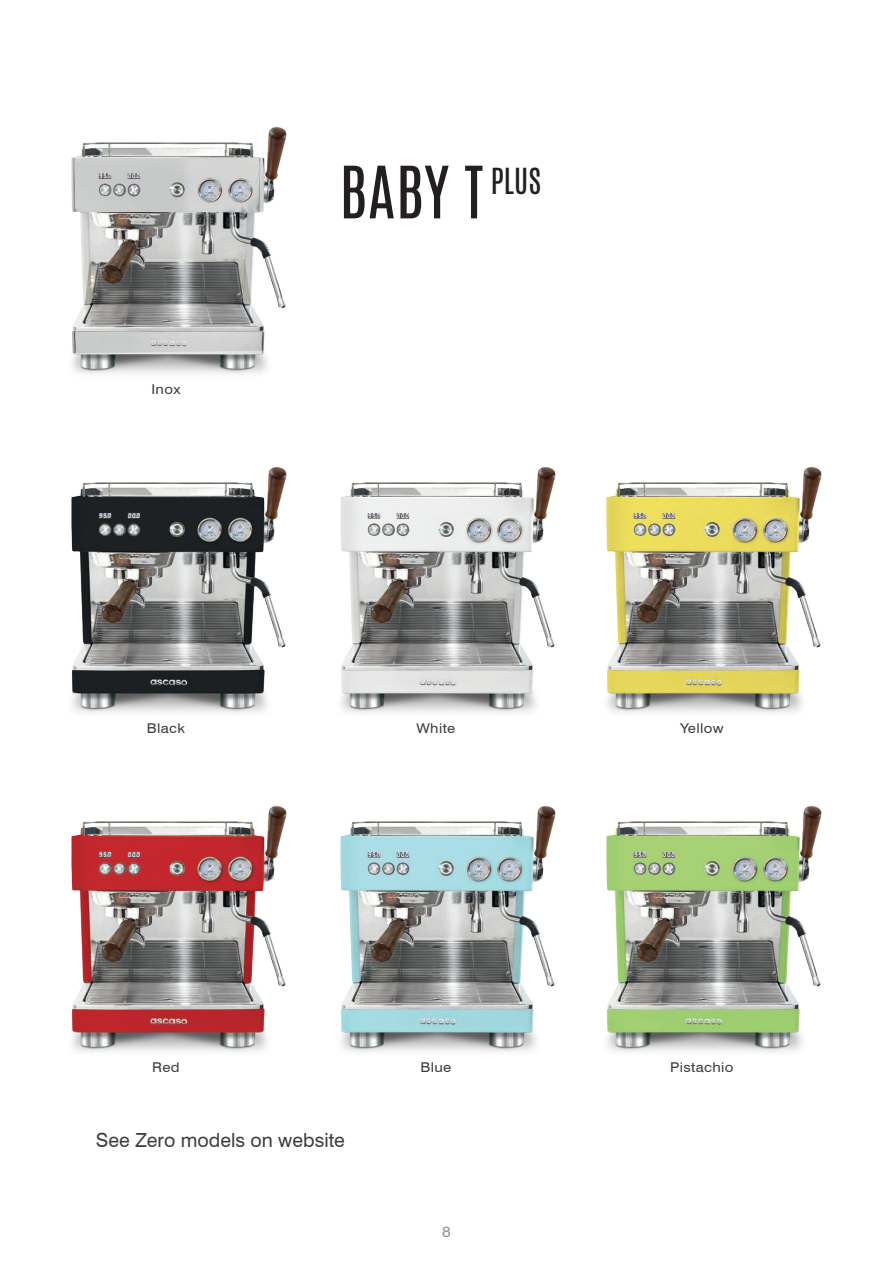
<style>
.page{position:relative;width:893px;height:1263px;background:#fff}
.page>*{position:absolute;margin:0;border:0;box-sizing:border-box;transform-origin:0 0}
.t1{font:61.35px "Antonio";color:#231f20}
.t2{font:19.5px "Swiss 721 BT";color:#3e3e3f}
.t3{font:15px "Swiss 721 BT";color:#939598;scale:1.05 1}
.t4{font:13.5px "Swiss 721 BT";letter-spacing:.025em;color:#3e3e3f;scale:1.1 1}
</style>
<div class="page">
<hr style="left:892px;top:0;width:1px;height:1263px;background:#f2f3f4">
<img style="left:71px;top:806px;width:216px;height:246px">
<img style="left:71px;top:467px;width:216px;height:246px">
<img style="left:71px;top:127px;width:216px;height:247px">
<img style="left:340px;top:806px;width:216px;height:246px">
<img style="left:340px;top:467px;width:216px;height:246px">
<img style="left:606px;top:806px;width:216px;height:246px">
<img style="left:606px;top:467px;width:216px;height:246px">
<p class="t4" style="left:151px;top:381px;width:28px">Inox</p>
<p class="t4" style="left:147px;top:720px;width:36px">Black</p>
<h1 class="t1" style="left:339px;top:147px;width:203px">BABY T <sup>PLUS</sup></h1>
<p class="t4" style="left:416px;top:720px;width:37px">White</p>
<p class="t4" style="left:680px;top:720px;width:41px">Yellow</p>
<p class="t4" style="left:152px;top:1059px;width:27px">Red</p>
<h2 class="t2" style="left:96px;top:1128px;width:250px">See Zero models on website</h2>
<p class="t4" style="left:420px;top:1059px;width:30px">Blue</p>
<p class="t3" style="left:442px;top:1222px;width:10px">8</p>
<p class="t4" style="left:670px;top:1059px;width:59px">Pistachio</p>
</div>
